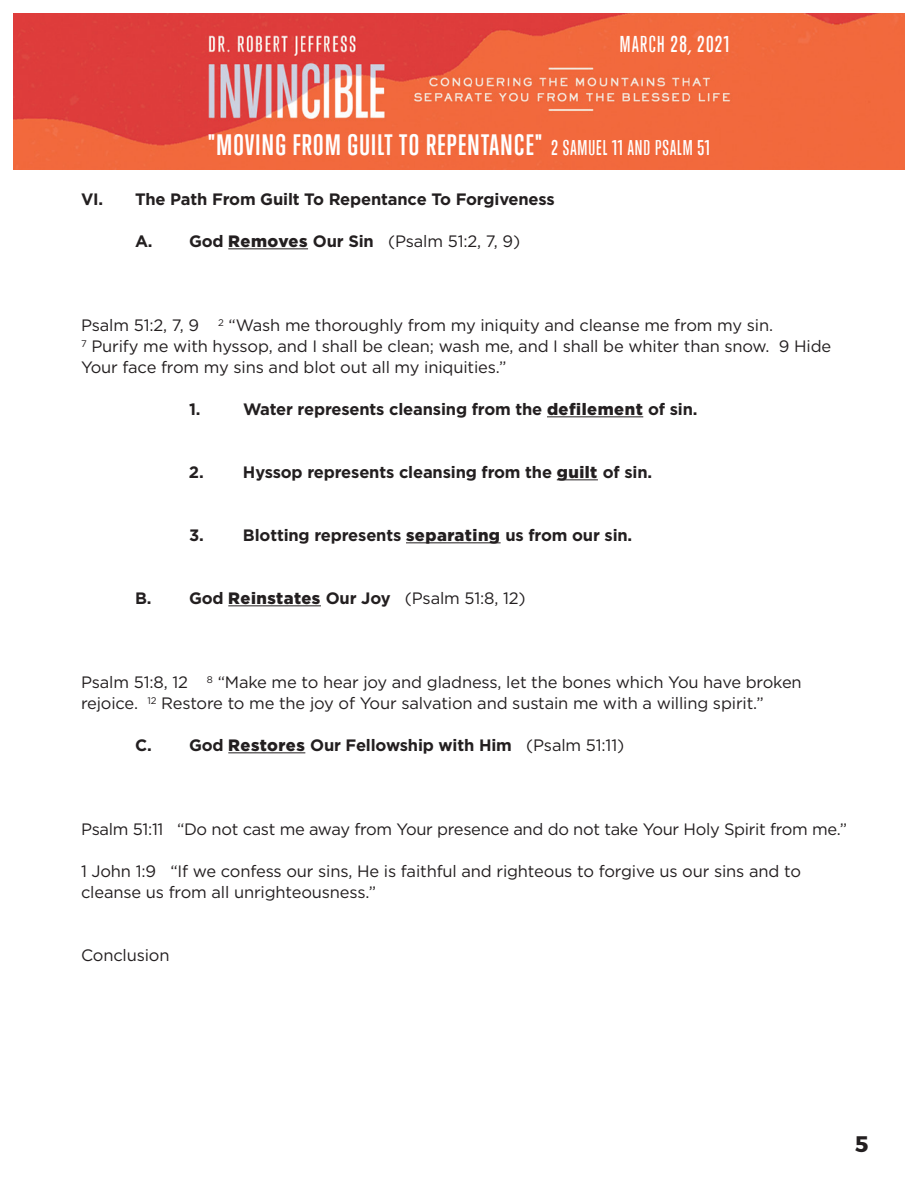
<style>
.page{position:relative;width:918px;height:1188px;background:#fff}
.page>*{position:absolute;margin:0;border:0;box-sizing:border-box;transform-origin:0 0}
.t1{font:700 27px "Trump Gothic East";letter-spacing:.05em;color:#fff}
.t2{font:700 22.5px "Montserrat";color:#231f20}
.t3{font:500 21px "Trump Gothic East";letter-spacing:.07em;color:#fff}
.t4{font:16.5px/21px "Gotham";letter-spacing:-.01em;color:#231f20}
.t5{font:700 16.5px "Gotham";letter-spacing:-.01em;color:#231f20}
.s1{font-weight:500;font-size:19.5px}
.s2{font-weight:700}
.s3{font-weight:900}
.s4{font-weight:400}
</style>
<div class="page">
<hr style="left:228px;top:248px;width:80px;height:1px;background:#231f20">
<hr style="left:547px;top:416px;width:96px;height:1px;background:#231f20">
<hr style="left:557px;top:479px;width:41px;height:1px;background:#231f20">
<hr style="left:406px;top:542px;width:95px;height:1px;background:#231f20">
<hr style="left:228px;top:605px;width:93px;height:1px;background:#231f20">
<hr style="left:228px;top:752px;width:77px;height:1px;background:#231f20">
<img style="left:14px;top:14px;width:890px;height:156px">
<p class="t3" style="left:620px;top:31px;width:111px">MARCH 28, 2021</p>
<p class="t1" style="left:208px;top:128px;width:503px">"MOVING FROM GUILT TO REPENTANCE" <span class="s1">2 SAMUEL 11 AND PSALM 51</span></p>
<p class="t5" style="left:81px;top:188px;width:475px">VI. The Path From Guilt To Repentance To Forgiveness</p>
<p class="t4" style="left:135px;top:231px;width:387px"><span class="s2">A. God</span> <span class="s3">Removes</span> <span class="s2">Our Sin</span> (Psalm 51:2, 7, 9)</p>
<p class="t4" style="left:81px;top:315px;width:694px">Psalm 51:2, 7, 9 <sup>2</sup> “Wash me thoroughly from my iniquity and cleanse me from my sin.</p>
<p class="t4" style="left:81px;top:336px;width:752px"><sup>7</sup> Purify me with hyssop, and I shall be clean; wash me, and I shall be whiter than snow. 9 Hide<br>Your face from my sins and blot out all my iniquities.”</p>
<p class="t5" style="left:189px;top:398px;width:13px">1.</p>
<p class="t5" style="left:243px;top:398px;width:456px">Water represents cleansing from the <span class="s3">defilement</span> of sin.</p>
<p class="t5" style="left:189px;top:461px;width:465px">2. Hyssop represents cleansing from the <span class="s3">guilt</span> of sin.</p>
<p class="t5" style="left:189px;top:524px;width:445px">3. Blotting represents <span class="s3">separating</span> us from our sin.</p>
<p class="t4" style="left:135px;top:588px;width:392px"><span class="s2">B. God</span> <span class="s3">Reinstates</span> <span class="s2">Our Joy</span> (Psalm 51:8, 12)</p>
<p class="t4" style="left:81px;top:672px;width:722px">Psalm 51:8, 12 <sup>8</sup> “Make me to hear joy and gladness, let the bones which You have broken rejoice. <sup>12</sup> Restore to me the joy of Your salvation and sustain me with a willing spirit.”</p>
<p class="t5" style="left:135px;top:734px;width:491px">C. God <span class="s3">Restores</span> Our Fellowship with Him <span class="s4">(Psalm 51:11)</span></p>
<p class="t4" style="left:81px;top:819px;width:768px">Psalm 51:11 “Do not cast me away from Your presence and do not take Your Holy Spirit from me.”</p>
<p class="t4" style="left:81px;top:861px;width:722px">1 John 1:9 “If we confess our sins, He is faithful and righteous to forgive us our sins and to cleanse us from all unrighteousness.”</p>
<p class="t4" style="left:81px;top:945px;width:90px">Conclusion</p>
<p class="t2" style="left:855px;top:1130px;width:15px">5</p>
</div>
